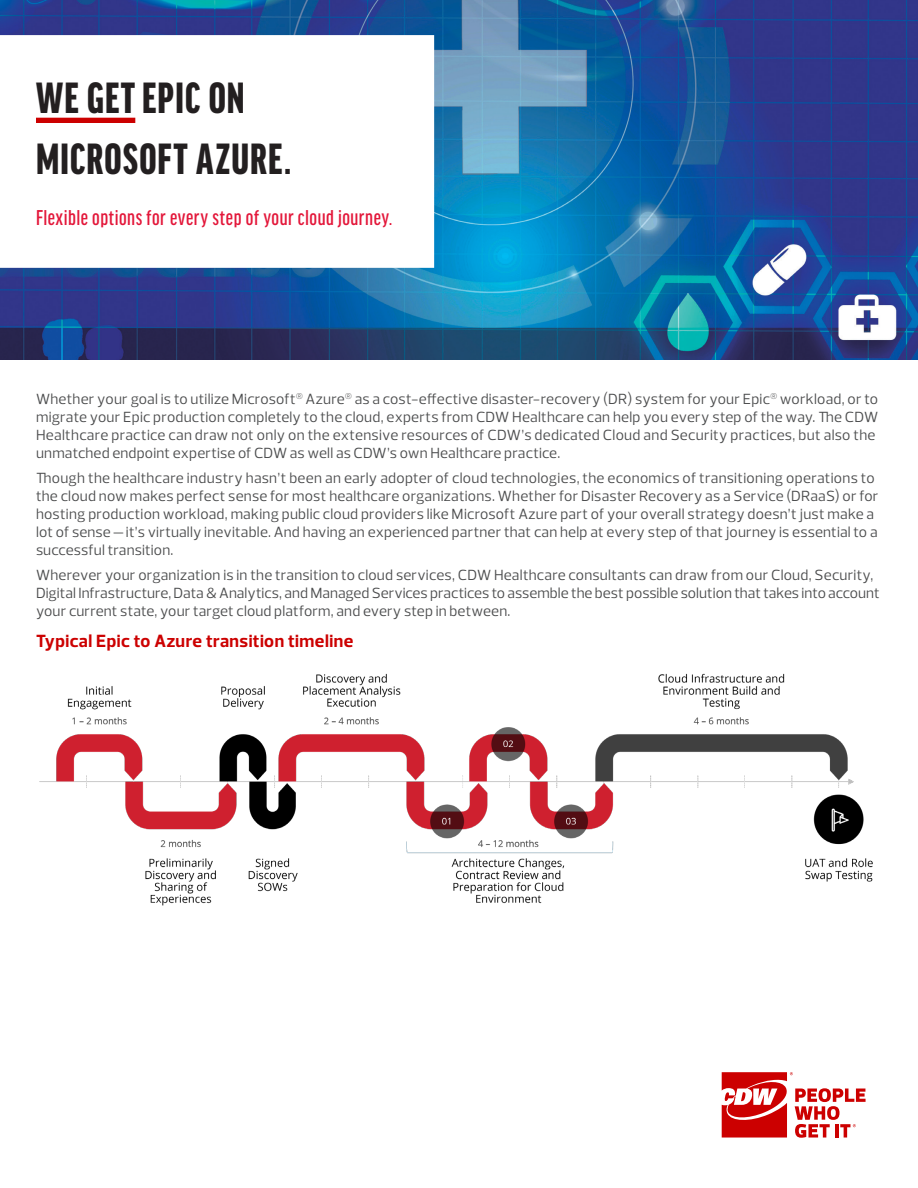
<style>
.page{position:relative;width:918px;height:1188px;background:#fff}
.page>*{position:absolute;margin:0;border:0;box-sizing:border-box;transform-origin:0 0}
.WE_GET__headline__1{font:900 extra-condensed 46.5px/61.5px "Good Headline Pro";letter-spacing:.025em;color:#231f20}
.WE_GET__subhead__2{font:500 extra-condensed 22.8px "Good Headline Pro";letter-spacing:.025em;color:#e3173a}
.Head_Small_-_Red{font:700 18px "Prelo";letter-spacing:.025em;color:#c00}
.Body_Copy{font:15px/18px "Prelo";letter-spacing:.015em;color:#4b4c4d}
</style>
<div class="page">
<img style="left:0;top:0;width:918px;height:360px">
<svg style="left:0;top:35px;width:434px;height:233px"></svg>
<svg style="left:722px;top:1072px;width:144px;height:66px"></svg>
<div style="left:36px;top:118px;width:99px;height:5px;background:#c00"></div>
<img style="left:39px;top:673px;width:834px;height:233px">
<p class="WE_GET__headline__1" style="left:36px;top:67px;width:257px">WE GET EPIC ON<br>MICROSOFT AZURE.</p>
<p class="WE_GET__subhead__2" style="left:36px;top:206px;width:358px">Flexible options for every step of your cloud journey.</p>
<p class="Body_Copy" style="left:36px;top:390px;width:844px">Whether your goal is to utilize Microsoft<sup>®</sup> Azure<sup>®</sup> as a cost-effective disaster-recovery (DR) system for your Epic<sup>®</sup> workload, or to migrate your Epic production completely to the cloud, experts from CDW Healthcare can help you every step of the way. The CDW Healthcare practice can draw not only on the extensive resources of CDW’s dedicated Cloud and Security practices, but also the unmatched endpoint expertise of CDW as well as CDW’s own Healthcare practice.</p>
<p class="Body_Copy" style="left:36px;top:469px;width:844px">Though the healthcare industry hasn’t been an early adopter of cloud technologies, the economics of transitioning operations to the cloud now makes perfect sense for most healthcare organizations. Whether for Disaster Recovery as a Service (DRaaS) or for hosting production workload, making public cloud providers like Microsoft Azure part of your overall strategy doesn’t just make a lot of sense—it’s virtually inevitable. And having an experienced partner that can help at every step of that journey is essential to a successful transition.</p>
<p class="Body_Copy" style="left:36px;top:566px;width:845px">Wherever your organization is in the transition to cloud services, CDW Healthcare consultants can draw from our Cloud, Security,<br>Digital Infrastructure, Data &amp; Analytics, and Managed Services practices to assemble the best possible solution that takes into account your current state, your target cloud platform, and every step in between.</p>
<p class="Head_Small_-_Red" style="left:36px;top:630px;width:319px">Typical Epic to Azure transition timeline</p>
</div>
